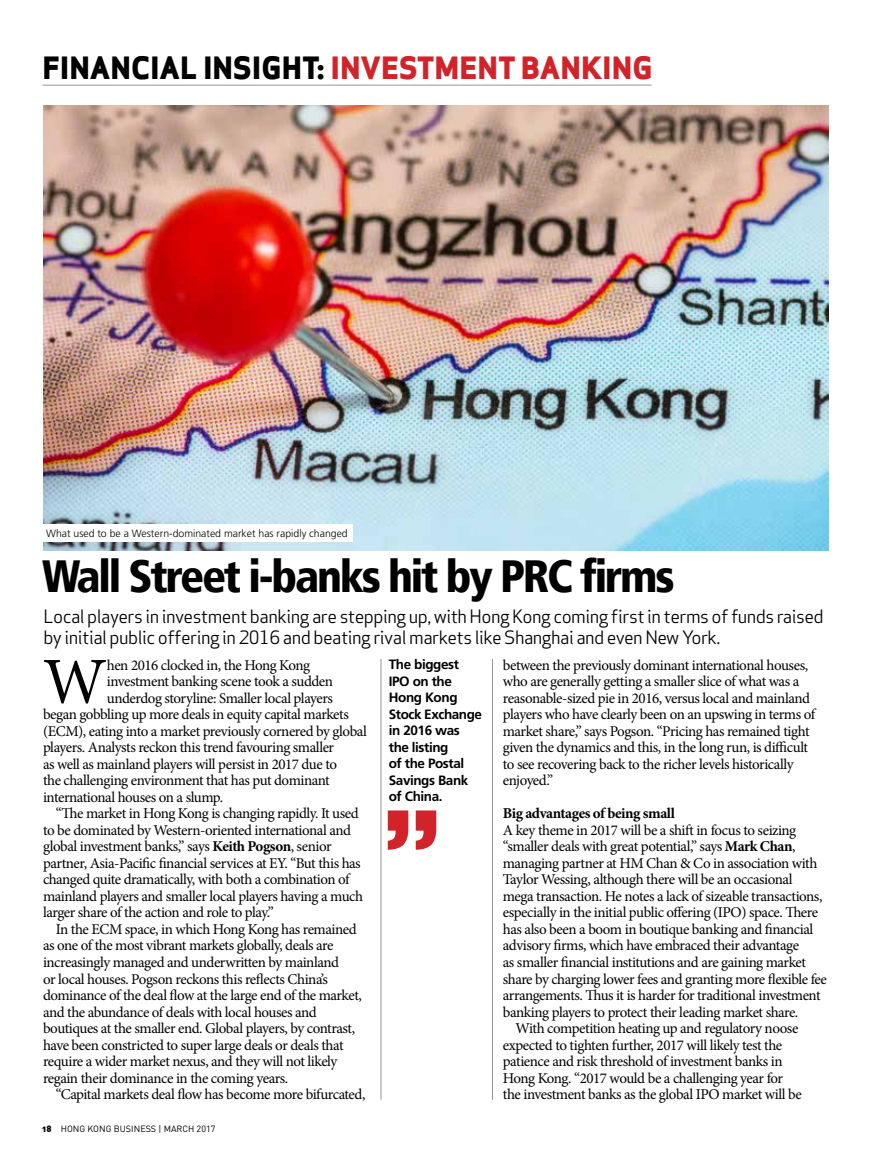
<style>
.page{position:relative;width:893px;height:1170px;background:#fff}
.page>*{position:absolute;margin:0;border:0;box-sizing:border-box;transform-origin:0 0}
.t1{font:65.7px "Minion Pro";color:#000}
.t2{font:900 condensed 45px "Frutiger";letter-spacing:-.05em;color:#000}
.t3{font:800 30px "Apex Sans";color:#000}
.t4{font:18px/21px "Apex Sans";letter-spacing:-.03em;color:#000}
.t5{font:15px/16.5px "Minion Pro";letter-spacing:-.03em;color:#000}
.t6{font:700 15px "Minion Pro";letter-spacing:-.03em;color:#000}
.t7{font:700 13.5px/16.5px "Frutiger";letter-spacing:-.03em;color:#000}
.t8{font:300 10.5px "Frutiger";color:#000}
.t9{font:9px "DIN";color:#000}
.s1{color:#d2232a}
.s2{font-weight:700}
.s3{font-family:"DIN Alternate";font-weight:900}
</style>
<div class="page">
<hr style="left:492px;top:659px;width:1px;height:440px;background:#939598">
<hr style="left:381px;top:659px;width:1px;height:440px;background:#939598">
<hr style="left:43px;top:85px;width:609px;height:1px;background:#939598">
<img style="left:43px;top:105px;width:785px;height:445px">
<div style="left:42px;top:524px;width:310px;height:18px;background:#fff"></div>
<svg style="left:388px;top:810px;width:48px;height:39px"></svg>
<h3 class="t3" style="left:43px;top:48px;width:612px">FINANCIAL INSIGHT: <span class="s1">INVESTMENT BANKING</span></h3>
<p class="t8" style="left:46px;top:527px;width:303px">What used to be a Western-dominated market has rapidly changed</p>
<h2 class="t2" style="left:42px;top:549px;width:634px">Wall Street i-banks hit by PRC firms</h2>
<p class="t4" style="left:44px;top:604px;width:782px">Local players in investment banking are stepping up, with Hong Kong coming first in terms of funds raised by initial public offering in 2016 and beating rival markets like Shanghai and even New York.</p>
<p class="t7" style="left:389px;top:656px;width:95px">The biggest<br>IPO on the<br>Hong Kong<br>Stock Exchange in 2016 was the listing<br>of the Postal<br>Savings Bank of China.</p>
<h1 class="t1" style="left:43px;top:637px;width:65px">W</h1>
<p class="t5" style="left:107px;top:656px;width:205px">hen 2016 clocked in, the Hong Kong</p>
<p class="t5" style="left:503px;top:656px;width:314px">between the previously dominant international houses, who are generally getting a smaller slice of what was a reasonable-sized pie in 2016, versus local and mainland players who have clearly been on an upswing in terms of market share,” says Pogson. “Pricing has remained tight given the dynamics and this, in the long run, is difficult to see recovering back to the richer levels historically enjoyed.”</p>
<p class="t6" style="left:503px;top:803px;width:174px">Big advantages of being small</p>
<p class="t5" style="left:503px;top:821px;width:295px">A key theme in 2017 will be a shift in focus to seizing</p>
<p class="t5" style="left:503px;top:838px;width:294px">“smaller deals with great potential,” says <span class="s2">Mark Chan</span>,</p>
<p class="t5" style="left:503px;top:854px;width:316px">managing partner at HM Chan &amp; Co in association with</p>
<p class="t5" style="left:503px;top:871px;width:291px">Taylor Wessing, although there will be an occasional</p>
<p class="t5" style="left:503px;top:887px;width:321px">mega transaction. He notes a lack of sizeable transactions,</p>
<p class="t5" style="left:503px;top:904px;width:317px">especially in the initial public offering (IPO) space. There</p>
<p class="t5" style="left:503px;top:920px;width:312px">has also been a boom in boutique banking and financial</p>
<p class="t5" style="left:503px;top:937px;width:298px">advisory firms, which have embraced their advantage</p>
<p class="t5" style="left:503px;top:953px;width:305px">as smaller financial institutions and are gaining market</p>
<p class="t5" style="left:503px;top:970px;width:326px">share by charging lower fees and granting more flexible fee</p>
<p class="t5" style="left:503px;top:986px;width:319px">arrangements. Thus it is harder for traditional investment</p>
<p class="t5" style="left:503px;top:1003px;width:297px">banking players to protect their leading market share.</p>
<p class="t5" style="left:516px;top:1019px;width:284px">With competition heating up and regulatory noose</p>
<p class="t5" style="left:503px;top:1036px;width:281px">expected to tighten further, 2017 will likely test the</p>
<p class="t5" style="left:503px;top:1052px;width:281px">patience and risk threshold of investment banks in</p>
<p class="t5" style="left:503px;top:1069px;width:282px">Hong Kong. “2017 would be a challenging year for</p>
<p class="t5" style="left:503px;top:1085px;width:300px">the investment banks as the global IPO market will be</p>
<p class="t5" style="left:107px;top:673px;width:228px">investment banking scene took a sudden</p>
<p class="t5" style="left:107px;top:689px;width:228px">underdog storyline: Smaller local players</p>
<p class="t5" style="left:43px;top:706px;width:307px">began gobbling up more deals in equity capital markets</p>
<p class="t5" style="left:43px;top:722px;width:325px">(ECM), eating into a market previously cornered by global</p>
<p class="t5" style="left:43px;top:739px;width:293px">players. Analysts reckon this trend favouring smaller</p>
<p class="t5" style="left:43px;top:755px;width:295px">as well as mainland players will persist in 2017 due to</p>
<p class="t5" style="left:43px;top:772px;width:288px">the challenging environment that has put dominant</p>
<p class="t5" style="left:43px;top:788px;width:182px">international houses on a slump.</p>
<p class="t5" style="left:56px;top:805px;width:305px">“The market in Hong Kong is changing rapidly. It used</p>
<p class="t5" style="left:43px;top:821px;width:310px">to be dominated by Western-oriented international and</p>
<p class="t5" style="left:43px;top:838px;width:290px">global investment banks,” says <span class="s2">Keith Pogson</span>, senior</p>
<p class="t5" style="left:43px;top:854px;width:319px">partner, Asia-Pacific financial services at EY. “But this has</p>
<p class="t5" style="left:43px;top:871px;width:308px">changed quite dramatically, with both a combination of</p>
<p class="t5" style="left:43px;top:887px;width:322px">mainland players and smaller local players having a much</p>
<p class="t5" style="left:43px;top:904px;width:232px">larger share of the action and role to play.”</p>
<p class="t5" style="left:56px;top:920px;width:302px">In the ECM space, in which Hong Kong has remained</p>
<p class="t5" style="left:43px;top:937px;width:292px">as one of the most vibrant markets globally, deals are</p>
<p class="t5" style="left:43px;top:953px;width:298px">increasingly managed and underwritten by mainland</p>
<p class="t5" style="left:43px;top:970px;width:286px">or local houses. Pogson reckons this reflects China’s</p>
<p class="t5" style="left:43px;top:986px;width:320px">dominance of the deal flow at the large end of the market,</p>
<p class="t5" style="left:43px;top:1003px;width:275px">and the abundance of deals with local houses and</p>
<p class="t5" style="left:43px;top:1019px;width:314px">boutiques at the smaller end. Global players, by contrast,</p>
<p class="t5" style="left:43px;top:1036px;width:302px">have been constricted to super large deals or deals that</p>
<p class="t5" style="left:43px;top:1052px;width:296px">require a wider market nexus, and they will not likely</p>
<p class="t5" style="left:43px;top:1069px;width:247px">regain their dominance in the coming years.</p>
<p class="t5" style="left:56px;top:1085px;width:311px">“Capital markets deal flow has become more bifurcated,</p>
<p class="t9" style="left:42px;top:1122px;width:175px"><span class="s3">18</span> HONG KONG BUSINESS | MARCH 2017</p>
</div>
